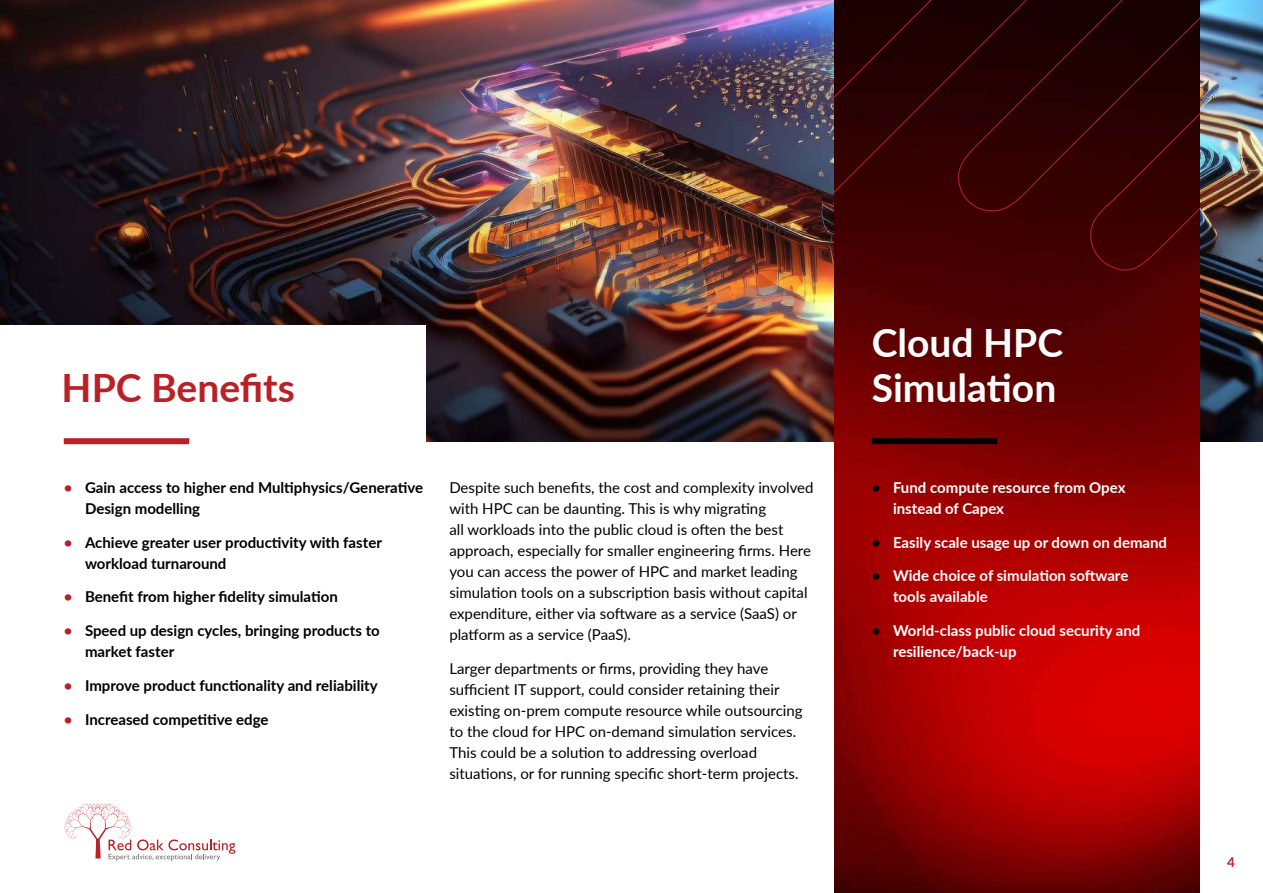
<style>
.page{position:relative;width:1263px;height:893px;background:#fff}
.page>*{position:absolute;margin:0;border:0;box-sizing:border-box;transform-origin:0 0}
.t1{font:700 39px/45px "Lato";color:#fff}
.t2{font:700 39px "Lato";color:#ba2127}
.t3{font:15px/21px "Lato";color:#000}
.t4{font:700 15px/21px "Lato";color:#000}
.t5{font:700 15px/21px "Lato";color:#fff}
.t6{font:700 13.5px "Lato";color:#ba2127}
.s1{color:#ba2127}
.s2{color:#000}
</style>
<div class="page">
<img style="left:0;top:0;width:1263px;height:441px">
<div style="left:0;top:325px;width:425px;height:121px;background:#fff"></div>
<div style="left:64px;top:438px;width:125px;height:6px;background:#ba2127"></div>
<img style="left:835px;top:283px;width:364px;height:610px">
<div style="left:872px;top:438px;width:125px;height:6px;background:#000"></div>
<svg style="left:835px;top:0;width:364px;height:283px;background:#300001"></svg>
<svg style="left:64px;top:803px;width:171px;height:58px"></svg>
<h1 class="t2" style="left:62px;top:359px;width:235px">HPC Benefits</h1>
<p class="t4" style="left:85px;top:476px;width:340px;text-indent:-21px"><span class="s1">•</span> Gain access to higher end Multiphysics/Generative<br>Design modelling</p>
<p class="t4" style="left:85px;top:531px;width:298px;text-indent:-21px"><span class="s1">•</span> Achieve greater user productivity with faster workload turnaround</p>
<p class="t4" style="left:64px;top:586px;width:275px"><span class="s1">•</span> Benefit from higher fidelity simulation</p>
<p class="t4" style="left:85px;top:619px;width:296px;text-indent:-21px"><span class="s1">•</span> Speed up design cycles, bringing products to market faster</p>
<p class="t4" style="left:64px;top:674px;width:315px"><span class="s1">•</span> Improve product functionality and reliability</p>
<p class="t4" style="left:64px;top:708px;width:206px"><span class="s1">•</span> Increased competitive edge</p>
<p class="t3" style="left:449px;top:476px;width:366px">Despite such benefits, the cost and complexity involved with HPC can be daunting. This is why migrating<br>all workloads into the public cloud is often the best approach, especially for smaller engineering firms. Here you can access the power of HPC and market leading simulation tools on a subscription basis without capital expenditure, either via software as a service (SaaS) or platform as a service (PaaS).</p>
<p class="t3" style="left:449px;top:657px;width:355px">Larger departments or firms, providing they have sufficient IT support, could consider retaining their existing on-prem compute resource while outsourcing to the cloud for HPC on-demand simulation services.<br>This could be a solution to addressing overload situations, or for running specific short-term projects.</p>
<h1 class="t1" style="left:872px;top:318px;width:193px">Cloud HPC<br>Simulation</h1>
<p class="t5" style="left:893px;top:476px;width:234px;text-indent:-21px"><span class="s2">•</span> Fund compute resource from Opex instead of Capex</p>
<p class="t5" style="left:872px;top:531px;width:297px"><span class="s2">•</span> Easily scale usage up or down on demand</p>
<p class="t5" style="left:893px;top:565px;width:237px;text-indent:-21px"><span class="s2">•</span> Wide choice of simulation software tools available</p>
<p class="t5" style="left:893px;top:619px;width:249px;text-indent:-21px"><span class="s2">•</span> World-class public cloud security and resilience/back-up</p>
<p class="t6" style="left:1227px;top:852px;width:9px">4</p>
</div>
